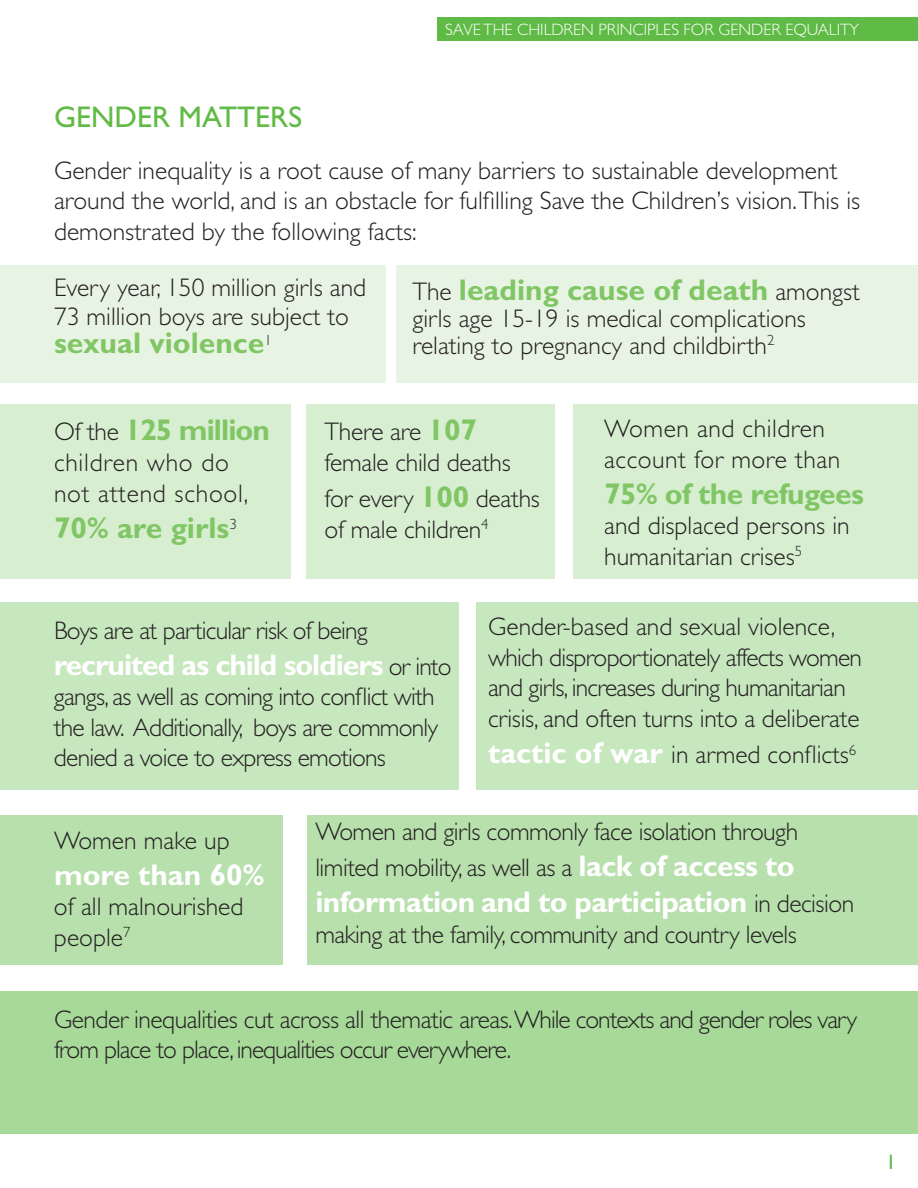
<style>
.page{position:relative;width:918px;height:1188px;background:#fff}
.page>*{position:absolute;margin:0;border:0;box-sizing:border-box;transform-origin:0 0}
.t1{font:700 30px "Gill Sans";letter-spacing:-.02em;color:#fff}
.t2{font:700 30px "Gill Sans";color:#81c665}
.t3{font:700 30px "Gill Sans";letter-spacing:-.02em;color:#81c665}
.t4{font:700 30px "Gill Sans";letter-spacing:-.03em;color:#81c665}
.t5{font:30px "Gill Sans";color:#60bb46}
.t6{font:700 30px "Gill Sans";color:#fff}
.t7{font:300 25.5px/30.6px "Gill Sans";letter-spacing:-.01em;color:#231f20}
.t8{font:300 25.5px/30.6px "Gill Sans";letter-spacing:-.03em;color:#231f20}
.t9{font:300 25.5px/30.6px "Gill Sans";letter-spacing:-.04em;color:#231f20}
.t10{font:300 25.5px/30.6px "Gill Sans";letter-spacing:.02em;color:#231f20}
.t11{font:300 25.5px/30.6px "Gill Sans";letter-spacing:.03em;color:#231f20}
.t12{font:21px "Gill Sans";color:#60bb46}
.t13{font:300 16.5px "Gill Sans";color:#fff}
.s1{font-weight:300;font-size:25.5px;color:#231f20}
.s2{font-weight:700;font-size:30px;color:#81c665}
.s3{font-weight:700;font-size:30px;color:#fff}
</style>
<div class="page">
<div style="left:437px;top:17px;width:481px;height:23px;background:#60bb46"></div>
<div style="left:307px;top:404px;width:248px;height:175px;background:#d7eed1"></div>
<div style="left:0;top:816px;width:283px;height:149px;background:#b7e0ac"></div>
<div style="left:308px;top:816px;width:610px;height:149px;background:#b7e0ac"></div>
<div style="left:477px;top:603px;width:441px;height:187px;background:#c7e7be"></div>
<div style="left:0;top:603px;width:459px;height:187px;background:#c7e7be"></div>
<div style="left:573px;top:404px;width:345px;height:175px;background:#d7eed1"></div>
<div style="left:0;top:404px;width:291px;height:175px;background:#d7eed1"></div>
<div style="left:397px;top:266px;width:521px;height:117px;background:#e7f4e3"></div>
<div style="left:0;top:266px;width:386px;height:117px;background:#e7f4e3"></div>
<div style="left:0;top:991px;width:918px;height:142px;background:#a7d999"></div>
<p class="t13" style="left:445px;top:20px;width:416px">SAVE THE CHILDREN PRINCIPLES FOR GENDER EQUALITY</p>
<p class="t5" style="left:54px;top:100px;width:250px">GENDER MATTERS</p>
<p class="t7" style="left:54px;top:155px;width:808px">Gender inequality is a root cause of many barriers to sustainable development around the world, and is an obstacle for fulfilling Save the Children’s vision.This is demonstrated by the following facts:</p>
<p class="t7" style="left:54px;top:274px;width:314px;line-height:28.5px">Every year, 150 million girls and<br>73 million boys are subject to</p>
<p class="t2" style="left:54px;top:325px;width:219px">sexual violence<sup>1</sup></p>
<p class="t2" style="left:413px;top:272px;width:449px"><span class="s1">The</span> leading cause of death <span class="s1">amongst</span></p>
<p class="t7" style="left:413px;top:305px;width:395px;line-height:27px">girls age 15-19 is medical complications relating to pregnancy and childbirth<sup>2</sup></p>
<p class="t4" style="left:54px;top:413px;width:217px"><span class="s1">Of the</span> 125 million</p>
<p class="t11" style="left:54px;top:448px;width:196px">children who do not attend school,</p>
<p class="t2" style="left:54px;top:510px;width:184px">70% are girls<sup>3</sup></p>
<p class="t7" style="left:325px;top:417px;width:188px">There are <span class="s2">107 </span>female child deaths</p>
<p class="t7" style="left:325px;top:484px;width:217px">for every <span class="s2">100</span> deaths of male children<sup>4</sup></p>
<p class="t10" style="left:604px;top:414px;width:238px">Women and children account for more than</p>
<p class="t3" style="left:604px;top:476px;width:261px">75% of the refugees</p>
<p class="t7" style="left:604px;top:511px;width:247px">and displaced persons in humanitarian crises<sup>5</sup></p>
<p class="t8" style="left:54px;top:615px;width:315px">Boys are at particular risk of being</p>
<p class="t1" style="left:54px;top:647px;width:399px">recruited as child soldiers <span class="s1">or into</span></p>
<p class="t8" style="left:54px;top:682px;width:386px">gangs, as well as coming into conflict with the law. Additionally, boys are commonly denied a voice to express emotions</p>
<p class="t8" style="left:488px;top:612px;width:375px">Gender-based and sexual violence, which disproportionately affects women and girls, increases during humanitarian crisis, and often turns into a deliberate</p>
<p class="t7" style="left:488px;top:740px;width:370px"><span class="s3">tactic of war</span> in armed conflicts<sup>6</sup></p>
<p class="t7" style="left:54px;top:825px;width:177px">Women make up</p>
<p class="t6" style="left:54px;top:857px;width:212px">more than 60%</p>
<p class="t7" style="left:54px;top:892px;width:191px">of all malnourished people<sup>7</sup></p>
<p class="t7" style="left:315px;top:814px;width:484px;line-height:36px">Women and girls commonly face isolation through limited mobility, as well as a <span class="s3">lack of access to</span></p>
<p class="t1" style="left:315px;top:885px;width:540px">information and to participation <span class="s1">in decision</span></p>
<p class="t7" style="left:315px;top:919px;width:483px">making at the family, community and country levels</p>
<p class="t9" style="left:54px;top:1004px;width:805px">Gender inequalities cut across all thematic areas.While contexts and gender roles vary from place to place, inequalities occur everywhere.</p>
<p class="t12" style="left:886px;top:1149px;width:12px">1</p>
</div>
